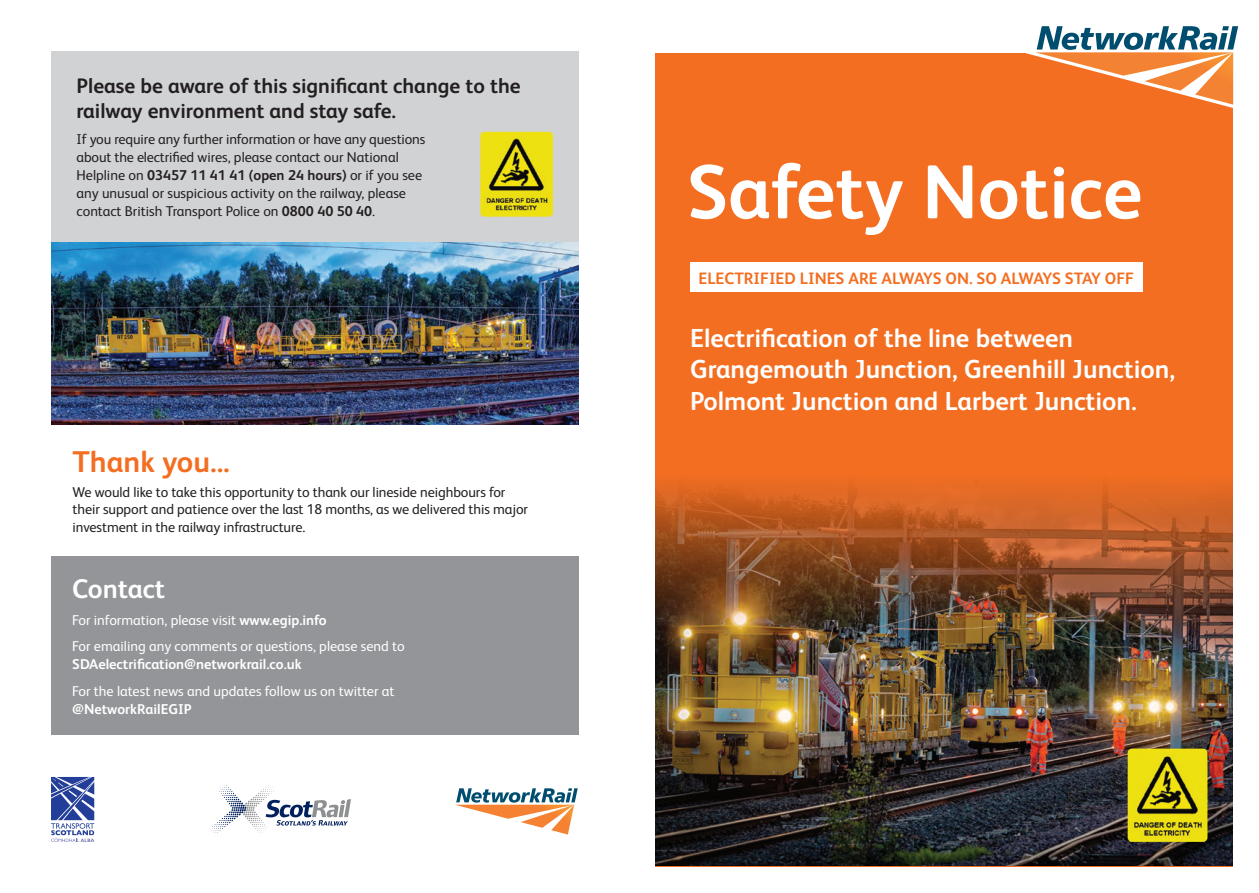
<style>
.page{position:relative;width:1259px;height:893px;background:#fff}
.page>*{position:absolute;margin:0;border:0;box-sizing:border-box;transform-origin:0 0}
.t1{font:700 76.5px "Network Rail Sans";color:#fff}
.t2{font:700 30px "Network Rail Sans";color:#f36e21}
.t3{font:700 27px "Network Rail Sans";letter-spacing:-.005em;color:#fff}
.t4{font:700 26.1px/31.2px "Network Rail Sans";color:#fff}
.t5{font:700 21px/25.2px "Network Rail Sans";color:#231f20}
.t6{font:700 16.5px "Network Rail Sans";color:#f36e21}
.t7{font:14.25px/18px "Network Rail Sans";letter-spacing:-.005em;color:#231f20}
.t8{font:14.25px/18px "Network Rail Sans";color:#fff}
.s1{font-weight:700}
</style>
<div class="page">
<div style="left:656px;top:53px;width:577px;height:814px;background:#f36e21"></div>
<img style="left:656px;top:481px;width:577px;height:384px">
<svg style="left:1025px;top:26px;width:213px;height:82px"></svg>
<div style="left:1127px;top:749px;width:80px;height:93px;background:#eee011;border-radius:4px"></div>
<img style="left:1129px;top:756px;width:76px;height:86px">
<div style="left:690px;top:263px;width:452px;height:29px;background:#fff"></div>
<svg style="left:51px;top:777px;width:43px;height:65px"></svg>
<svg style="left:455px;top:788px;width:123px;height:47px"></svg>
<div style="left:51px;top:556px;width:527px;height:179px;background:#939598"></div>
<img style="left:51px;top:242px;width:527px;height:182px">
<div style="left:51px;top:51px;width:527px;height:191px;background:#d1d2d4"></div>
<div style="left:480px;top:132px;width:73px;height:84px;background:#eee011;border-radius:4px"></div>
<img style="left:486px;top:137px;width:62px;height:74px">
<svg style="left:212px;top:785px;width:139px;height:48px"></svg>
<p class="t5" style="left:77px;top:72px;width:445px">Please be aware of this significant change to the railway environment and stay safe.</p>
<p class="t7" style="left:77px;top:130px;width:350px">If you require any further information or have any questions about the electrified wires, please contact our National Helpline on <span class="s1">03457 11 41 41 (open 24 hours)</span> or if you see any unusual or suspicious activity on the railway, please contact British Transport Police on <span class="s1">0800 40 50 40</span>.</p>
<p class="t2" style="left:73px;top:441px;width:159px">Thank you...</p>
<p class="t7" style="left:73px;top:483px;width:457px;line-height:17.1px">We would like to take this opportunity to thank our lineside neighbours for their support and patience over the last 18 months, as we delivered this major investment in the railway infrastructure.</p>
<p class="t3" style="left:72px;top:571px;width:94px">Contact</p>
<p class="t8" style="left:72px;top:610px;width:256px">For information, please visit <span class="s1">www.egip.info</span></p>
<p class="t8" style="left:72px;top:637px;width:334px">For emailing any comments or questions, please send to<br><span class="s1">SDAelectrification@networkrail.co.uk</span></p>
<p class="t8" style="left:72px;top:681px;width:324px">For the latest news and updates follow us on twitter at <span class="s1">@NetworkRailEGIP</span></p>
<p class="t1" style="left:687px;top:140px;width:457px">Safety Notice</p>
<p class="t6" style="left:698px;top:267px;width:437px">ELECTRIFIED LINES ARE ALWAYS ON. SO ALWAYS STAY OFF</p>
<p class="t4" style="left:690px;top:321px;width:486px">Electrification of the line between<br>Grangemouth Junction, Greenhill Junction,<br>Polmont Junction and Larbert Junction.</p>
</div>
